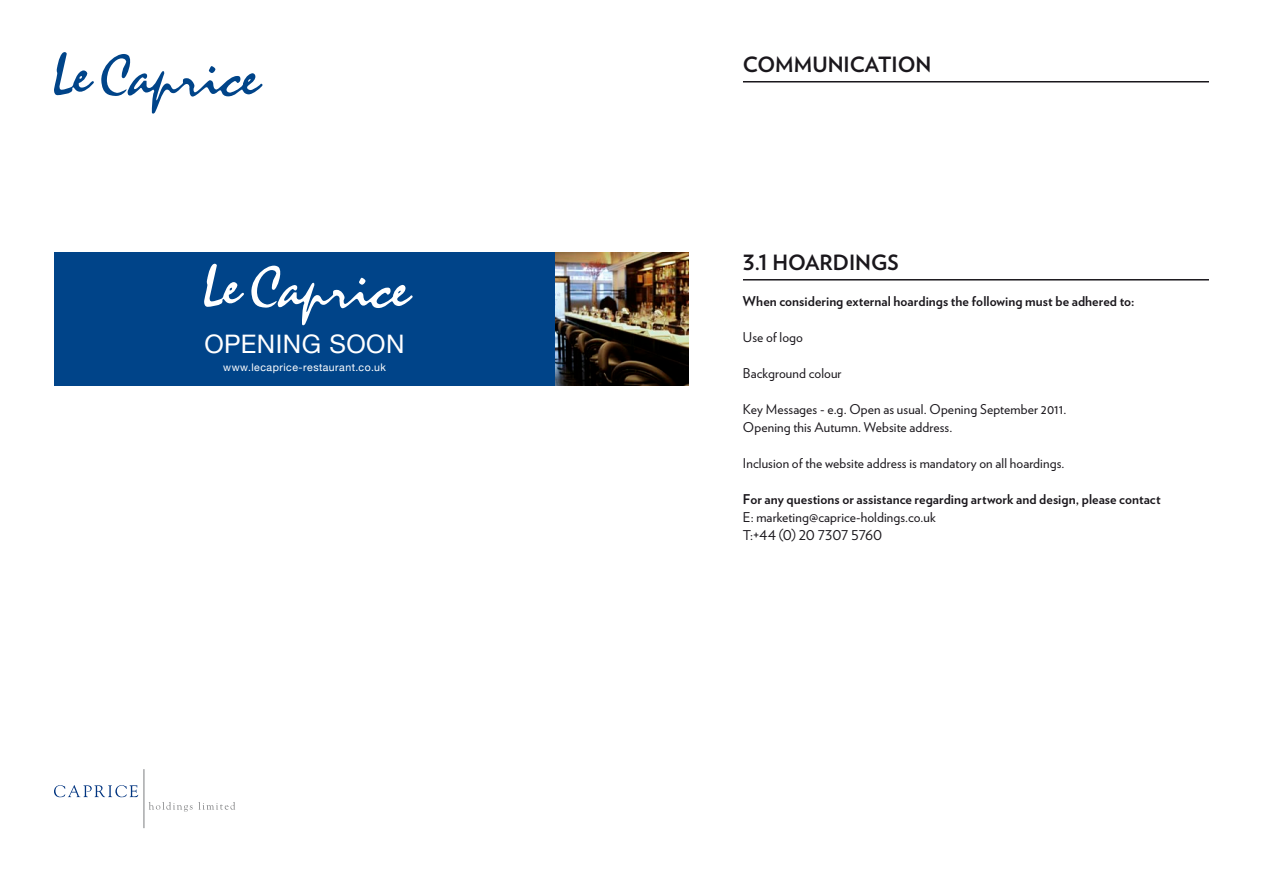
<style>
.page{position:relative;width:1263px;height:893px;background:#fff}
.page>*{position:absolute;margin:0;border:0;box-sizing:border-box;transform-origin:0 0}
.t1{font:25.5px "Helvetica Neue";letter-spacing:.02em;color:#fff}
.t2{font:700 21px "Verlag";color:#1a171c}
.t3{font:13.5px/18px "Verlag";letter-spacing:.005em;color:#1a171c}
.t4{font:700 13.5px "Verlag";letter-spacing:.005em;color:#1a171c}
.t5{font:10.5px "Helvetica Neue";letter-spacing:.045em;color:#fff}
</style>
<div class="page">
<svg style="left:54px;top:785px;width:84px;height:12px"></svg>
<svg style="left:149px;top:802px;width:86px;height:10px"></svg>
<hr style="left:144px;top:769px;width:1px;height:59px;background:#7c7d7f">
<svg style="left:54px;top:52px;width:40px;height:44px"></svg>
<svg style="left:101px;top:54px;width:162px;height:60px"></svg>
<hr style="left:743px;top:279px;width:466px;height:2px;background:#1a171c">
<hr style="left:743px;top:81px;width:466px;height:2px;background:#1a171c">
<div style="left:54px;top:252px;width:635px;height:134px;background:#004489"></div>
<img style="left:555px;top:252px;width:134px;height:134px">
<svg style="left:204px;top:263px;width:40px;height:44px"></svg>
<svg style="left:251px;top:265px;width:162px;height:61px"></svg>
<h1 class="t1" style="left:204px;top:329px;width:202px">OPENING SOON</h1>
<p class="t5" style="left:223px;top:361px;width:164px">www.lecaprice-restaurant.co.uk</p>
<h2 class="t2" style="left:743px;top:48px;width:84px">communication</h2>
<h2 class="t2" style="left:743px;top:246px;width:45px">3.1 hoardings</h2>
<p class="t4" style="left:743px;top:291px;width:393px">When considering external hoardings the following must be adhered to:</p>
<p class="t3" style="left:743px;top:327px;width:62px">Use of logo</p>
<p class="t3" style="left:743px;top:363px;width:100px">Background colour</p>
<p class="t3" style="left:743px;top:399px;width:325px">Key Messages - e.g. Open as usual. Opening September 2011.<br>Opening this Autumn. Website address.</p>
<p class="t3" style="left:743px;top:453px;width:323px">Inclusion of the website address is mandatory on all hoardings.</p>
<p class="t4" style="left:743px;top:489px;width:419px">For any questions or assistance regarding artwork and design, please contact</p>
<p class="t3" style="left:743px;top:507px;width:194px">E: marketing@caprice-holdings.co.uk<br>T:+44 (0) 20 7307 5760</p>
</div>
